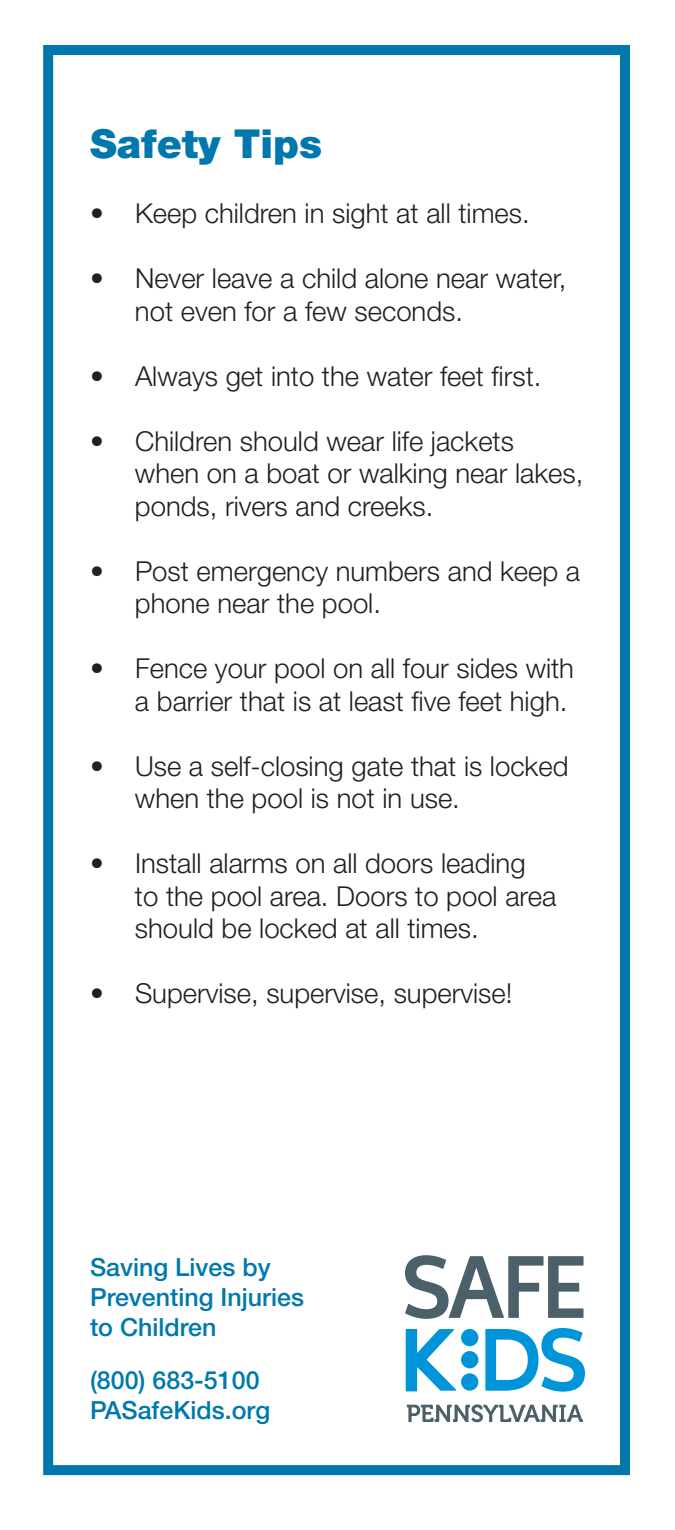
<style>
.page{position:relative;width:675px;height:1530px;background:#fff}
.page>*{position:absolute;margin:0;border:0;box-sizing:border-box;transform-origin:0 0}
.t1{font:900 40px "Helvetica Neue LT Std";color:#0078ae}
.t2{font:300 27.5px/32.5px "Helvetica Neue LT Std";color:#231f20}
.t3{font:500 25px/30px "Helvetica Neue LT Std";color:#0078ae}
</style>
<div class="page">
<div style="left:43px;top:45px;width:587px;height:1430px;border:10px solid #0078ae"></div>
<svg style="left:407px;top:1404px;width:176px;height:18px"></svg>
<svg style="left:406px;top:1328px;width:179px;height:64px"></svg>
<svg style="left:405px;top:1255px;width:179px;height:64px"></svg>
<h1 class="t1" style="left:90px;top:120px;width:233px">Safety Tips</h1>
<p class="t2" style="left:90px;top:197px;width:441px">• Keep children in sight at all times.</p>
<p class="t2" style="left:135px;top:262px;width:433px;text-indent:-45px">• Never leave a child alone near water, not even for a few seconds.</p>
<p class="t2" style="left:90px;top:359px;width:453px">• Always get into the water feet first.</p>
<p class="t2" style="left:135px;top:424px;width:450px;text-indent:-45px">• Children should wear life jackets when on a boat or walking near lakes, ponds, rivers and creeks.</p>
<p class="t2" style="left:135px;top:554px;width:447px;text-indent:-45px">• Post emergency numbers and keep a phone near the pool.</p>
<p class="t2" style="left:90px;top:652px;width:486px;text-align:right">• Fence your pool on all four sides with a barrier that is at least five feet high.</p>
<p class="t2" style="left:135px;top:749px;width:435px;text-indent:-45px">• Use a self-closing gate that is locked when the pool is not in use.</p>
<p class="t2" style="left:135px;top:847px;width:423px;text-indent:-45px">• Install alarms on all doors leading<br>to the pool area. Doors to pool area should be locked at all times.</p>
<p class="t2" style="left:90px;top:977px;width:424px">• Supervise, supervise, supervise!</p>
<p class="t3" style="left:90px;top:1252px;width:215px">Saving Lives by<br>Preventing Injuries to Children</p>
<p class="t3" style="left:90px;top:1364px;width:182px">(800) 683-5100<br>PASafeKids.org</p>
</div>
